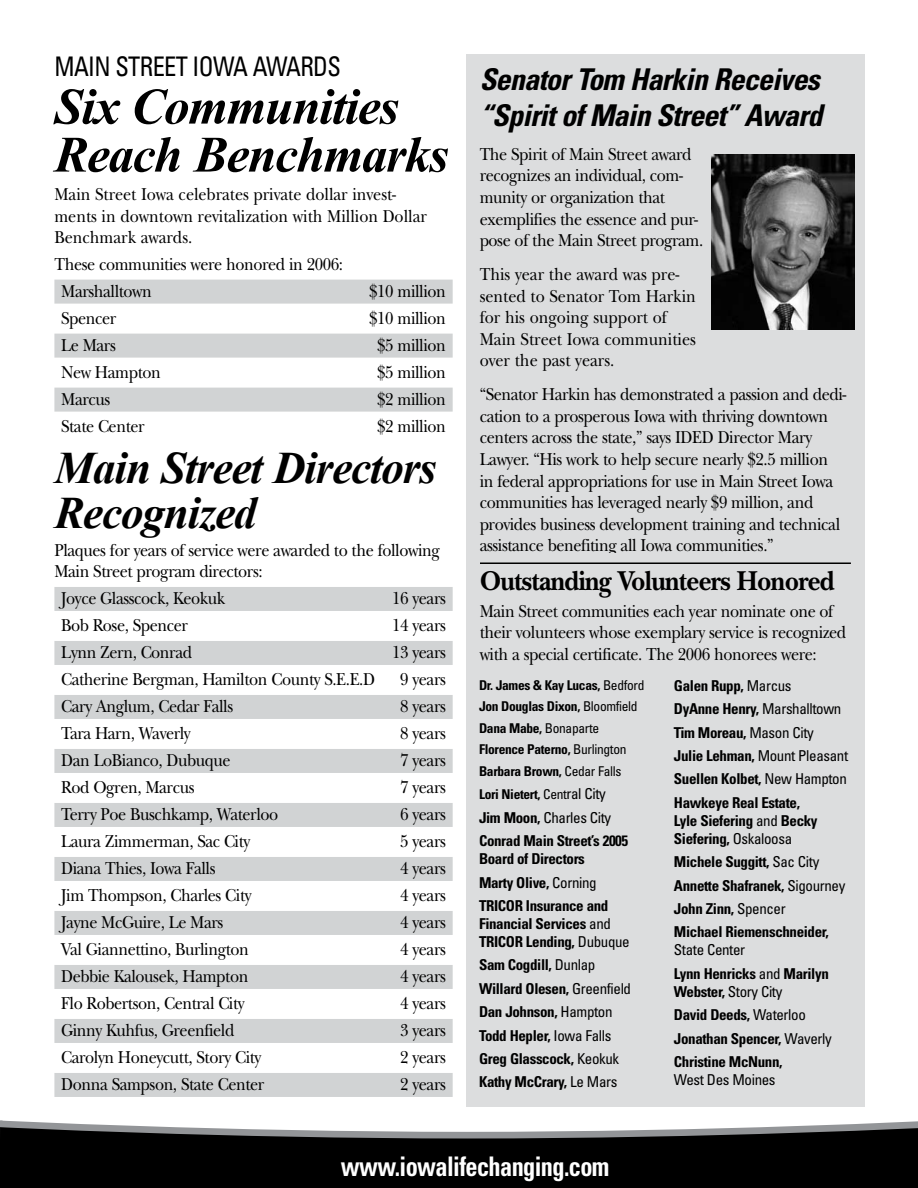
<style>
.page{position:relative;width:918px;height:1188px;background:#fff}
.page>*{position:absolute;margin:0;border:0;box-sizing:border-box;transform-origin:0 0}
.t1{font:italic 700 51px/48px "Times New Roman";letter-spacing:-.025em;color:#000}
.t2{font:italic 700 45px/45px "Times New Roman";letter-spacing:-.025em;color:#000}
.t3{font:italic 700 condensed 30px/36px "Univers";letter-spacing:-.025em;color:#000}
.t4{font:700 28.5px "New Baskerville";letter-spacing:-.025em;color:#000;scale:.9 1}
.t5{font:700 condensed 27px "Univers";letter-spacing:-.025em;color:#fff;scale:.9 1}
.t6{font:condensed 27px "Univers";letter-spacing:-.025em;color:#000;scale:.9 1}
.t7{font:18px/21.6px "New Baskerville";letter-spacing:-.025em;color:#000;scale:.9 1}
.t8{font:18px/21.6px "New Baskerville";color:#000;scale:.9 1}
.t9{font:700 condensed 15px/23.4px "Univers";letter-spacing:-.025em;color:#000}
.t10{font:condensed 15px "Univers";letter-spacing:-.025em;color:#000}
.t11{font:700 condensed 13.5px/21.6px "Univers";letter-spacing:-.025em;color:#000}
.s1{font-weight:400}
.s2{font-weight:400;font-size:15px}
</style>
<div class="page">
<svg style="left:0;top:1121px;width:918px;height:6px"></svg>
<svg style="left:0;top:1127px;width:918px;height:61px;background:#161616"></svg>
<div style="left:54px;top:280px;width:399px;height:24px;background:#d1d3d4"></div>
<div style="left:54px;top:334px;width:399px;height:24px;background:#d1d3d4"></div>
<div style="left:54px;top:388px;width:399px;height:24px;background:#d1d3d4"></div>
<div style="left:54px;top:587px;width:399px;height:24px;background:#d1d3d4"></div>
<div style="left:54px;top:641px;width:399px;height:24px;background:#d1d3d4"></div>
<div style="left:54px;top:695px;width:399px;height:24px;background:#d1d3d4"></div>
<div style="left:54px;top:749px;width:399px;height:24px;background:#d1d3d4"></div>
<div style="left:54px;top:803px;width:399px;height:24px;background:#d1d3d4"></div>
<div style="left:54px;top:857px;width:399px;height:24px;background:#d1d3d4"></div>
<div style="left:54px;top:911px;width:399px;height:24px;background:#d1d3d4"></div>
<div style="left:54px;top:965px;width:399px;height:24px;background:#d1d3d4"></div>
<div style="left:54px;top:1019px;width:399px;height:24px;background:#d1d3d4"></div>
<div style="left:54px;top:1073px;width:399px;height:24px;background:#d1d3d4"></div>
<div style="left:466px;top:54px;width:398px;height:500px;background:#dcddde"></div>
<div style="left:466px;top:554px;width:398px;height:553px;background:#dcddde"></div>
<img style="left:711px;top:154px;width:144px;height:175px">
<hr style="left:480px;top:562px;width:371px;height:2px;background:#000">
<h3 class="t6" style="left:54px;top:49px;width:320px">MAIN STREET IOWA AWARDS</h3>
<h1 class="t1" style="left:54px;top:81px;width:396px">Six Communities<br>Reach Benchmarks</h1>
<p class="t8" style="left:54px;top:183px;width:415px">Main Street Iowa celebrates private dollar invest&shy;ments in downtown revitalization with Million Dollar<br>Benchmark awards.</p>
<p class="t7" style="left:61px;top:251px;width:315px;line-height:27px;text-indent:-7px">These communities were honored in 2006:<br>Marshalltown</p>
<p class="t7" style="left:369px;top:281px;width:87px">$10 million</p>
<p class="t7" style="left:61px;top:308px;width:63px">Spencer</p>
<p class="t7" style="left:369px;top:308px;width:87px">$10 million</p>
<p class="t7" style="left:61px;top:335px;width:62px">Le Mars</p>
<p class="t7" style="left:377px;top:335px;width:78px">$5 million</p>
<p class="t7" style="left:61px;top:362px;width:112px">New Hampton</p>
<p class="t7" style="left:377px;top:362px;width:78px">$5 million</p>
<p class="t7" style="left:61px;top:389px;width:56px">Marcus</p>
<p class="t7" style="left:377px;top:389px;width:78px">$2 million</p>
<p class="t7" style="left:61px;top:416px;width:94px">State Center</p>
<p class="t7" style="left:377px;top:416px;width:78px">$2 million</p>
<h2 class="t2" style="left:54px;top:444px;width:384px">Main Street Directors<br>Recognized</h2>
<p class="t7" style="left:54px;top:539px;width:430px">Plaques for years of service were awarded to the following<br>Main Street program directors:</p>
<p class="t7" style="left:61px;top:588px;width:184px">Joyce Glasscock, Keokuk</p>
<p class="t7" style="left:392px;top:588px;width:61px">16 years</p>
<p class="t7" style="left:61px;top:615px;width:142px">Bob Rose, Spencer</p>
<p class="t7" style="left:392px;top:615px;width:61px">14 years</p>
<p class="t7" style="left:61px;top:642px;width:147px">Lynn Zern, Conrad</p>
<p class="t7" style="left:392px;top:642px;width:61px">13 years</p>
<p class="t7" style="left:61px;top:669px;width:350px">Catherine Bergman, Hamilton County S.E.E.D</p>
<p class="t7" style="left:400px;top:669px;width:52px">9 years</p>
<p class="t7" style="left:61px;top:696px;width:193px">Cary Anglum, Cedar Falls</p>
<p class="t7" style="left:400px;top:696px;width:52px">8 years</p>
<p class="t7" style="left:61px;top:723px;width:145px">Tara Harn, Waverly</p>
<p class="t7" style="left:400px;top:723px;width:52px">8 years</p>
<p class="t7" style="left:61px;top:750px;width:190px">Dan LoBianco, Dubuque</p>
<p class="t7" style="left:400px;top:750px;width:52px">7 years</p>
<p class="t7" style="left:61px;top:777px;width:150px">Rod Ogren, Marcus</p>
<p class="t7" style="left:400px;top:777px;width:52px">7 years</p>
<p class="t7" style="left:61px;top:804px;width:243px">Terry Poe Buschkamp, Waterloo</p>
<p class="t7" style="left:400px;top:804px;width:52px">6 years</p>
<p class="t7" style="left:61px;top:831px;width:212px">Laura Zimmerman, Sac City</p>
<p class="t7" style="left:400px;top:831px;width:52px">5 years</p>
<p class="t7" style="left:61px;top:858px;width:173px">Diana Thies, Iowa Falls</p>
<p class="t7" style="left:400px;top:858px;width:52px">4 years</p>
<p class="t7" style="left:61px;top:885px;width:213px">Jim Thompson, Charles City</p>
<p class="t7" style="left:400px;top:885px;width:52px">4 years</p>
<p class="t7" style="left:61px;top:912px;width:182px">Jayne McGuire, Le Mars</p>
<p class="t7" style="left:400px;top:912px;width:52px">4 years</p>
<p class="t7" style="left:61px;top:939px;width:210px">Val Giannettino, Burlington</p>
<p class="t7" style="left:400px;top:939px;width:52px">4 years</p>
<p class="t7" style="left:61px;top:966px;width:210px">Debbie Kalousek, Hampton</p>
<p class="t7" style="left:400px;top:966px;width:52px">4 years</p>
<p class="t7" style="left:61px;top:993px;width:205px">Flo Robertson, Central City</p>
<p class="t7" style="left:400px;top:993px;width:52px">4 years</p>
<p class="t7" style="left:61px;top:1020px;width:194px">Ginny Kuhfus, Greenfield</p>
<p class="t7" style="left:400px;top:1020px;width:52px">3 years</p>
<p class="t7" style="left:61px;top:1047px;width:224px">Carolyn Honeycutt, Story City</p>
<p class="t7" style="left:400px;top:1047px;width:52px">2 years</p>
<p class="t7" style="left:61px;top:1074px;width:227px">Donna Sampson, State Center</p>
<p class="t7" style="left:400px;top:1074px;width:52px">2 years</p>
<h3 class="t3" style="left:480px;top:61px;width:344px">Senator Tom Harkin Receives “Spirit of Main Street” Award</h3>
<p class="t7" style="left:480px;top:143px;width:250px">The Spirit of Main Street award recognizes an individual, com&shy;munity or organization that exemplifies the essence and pur&shy;pose of the Main Street program.</p>
<p class="t8" style="left:480px;top:264px;width:242px">This year the award was pre&shy;sented to Senator Tom Harkin for his ongoing support of<br>Main Street Iowa communities over the past years.</p>
<p class="t7" style="left:480px;top:384px;width:409px">“Senator Harkin has demonstrated a passion and dedi&shy;cation to a prosperous Iowa with thriving downtown centers across the state,” says IDED Director Mary Lawyer. “His work to help secure nearly $2.5 million<br>in federal appropriations for use in Main Street Iowa communities has leveraged nearly $9 million, and provides business development training and technical assistance benefiting all Iowa communities.”</p>
<h3 class="t4" style="left:480px;top:564px;width:396px">Outstanding Volunteers Honored</h3>
<p class="t7" style="left:480px;top:600px;width:409px">Main Street communities each year nominate one of their volunteers whose exemplary service is recognized with a special certificate. The 2006 honorees were:</p>
<p class="t11" style="left:479px;top:674px;width:167px">Dr. James &amp; Kay Lucas, <span class="s1">Bedford<br></span>Jon Douglas Dixon, <span class="s1">Bloomfield<br></span>Dana Mabe, <span class="s1">Bonaparte<br></span>Florence Paterno, <span class="s1">Burlington<br></span>Barbara Brown, <span class="s1">Cedar Falls</span></p>
<p class="t11" style="left:479px;top:784px;width:128px">Lori Nietert, <span class="s1">Cent</span><span class="s2">ral City</span></p>
<p class="t9" style="left:479px;top:806px;width:151px">Jim Moon, <span class="s1">Charles City<br></span>Conrad Main Street’s 2005</p>
<p class="t9" style="left:479px;top:847px;width:131px">Board of Directors<br>Marty Olive, <span class="s1">Corning<br></span>TRICOR Insurance and</p>
<p class="t9" style="left:479px;top:915px;width:152px;line-height:18px">Financial Services <span class="s1">and<br></span>TRICOR Lending, <span class="s1">Dubuque</span></p>
<p class="t9" style="left:479px;top:953px;width:154px">Sam Cogdill, <span class="s1">Dunlap<br></span>Willard Olesen, <span class="s1">Greenfield<br></span>Dan Johnson, <span class="s1">Hampton<br></span>Todd Hepler, <span class="s1">Iowa Falls<br></span>Greg Glasscock, <span class="s1">Keokuk<br></span>Kathy McCrary, <span class="s1">Le Mars</span></p>
<p class="t9" style="left:674px;top:674px;width:176px">Galen Rupp, <span class="s1">Marcus<br></span>DyAnne Henry, <span class="s1">Marshalltown<br></span>Tim Moreau, <span class="s1">Mason City<br></span>Julie Lehman, <span class="s1">Mount Pleasant<br></span>Suellen Kolbet, <span class="s1">New Hampton<br></span>Hawkeye Real Estate,</p>
<p class="t9" style="left:674px;top:811px;width:145px;line-height:18px">Lyle Siefering <span class="s1">and</span> Becky<br>Siefering, <span class="s1">Oskaloosa</span></p>
<p class="t9" style="left:674px;top:850px;width:173px">Michele Suggitt, <span class="s1">Sac City<br></span>Annette Shafranek, <span class="s1">Sigourney<br></span>John Zinn, <span class="s1">Spencer<br></span>Michael Riemenschneider,</p>
<p class="t9" style="left:674px;top:938px;width:156px"><span class="s1">State Center<br></span>Lynn Henricks <span class="s1">and</span> Marilyn</p>
<p class="t9" style="left:674px;top:980px;width:159px">Webster, <span class="s1">Story City<br></span>David Deeds, <span class="s1">Waterloo<br></span>Jonathan Spencer, <span class="s1">Waverly<br></span>Christine McNunn,</p>
<p class="t10" style="left:674px;top:1070px;width:103px">West Des Moines</p>
<h3 class="t5" style="left:376px;top:1150px;width:246px">.IowaLifeChanging.com</h3>
<h3 class="t5" style="left:322px;top:1150px;width:321px">wwww.iowalifechanging.com</h3>
</div>
